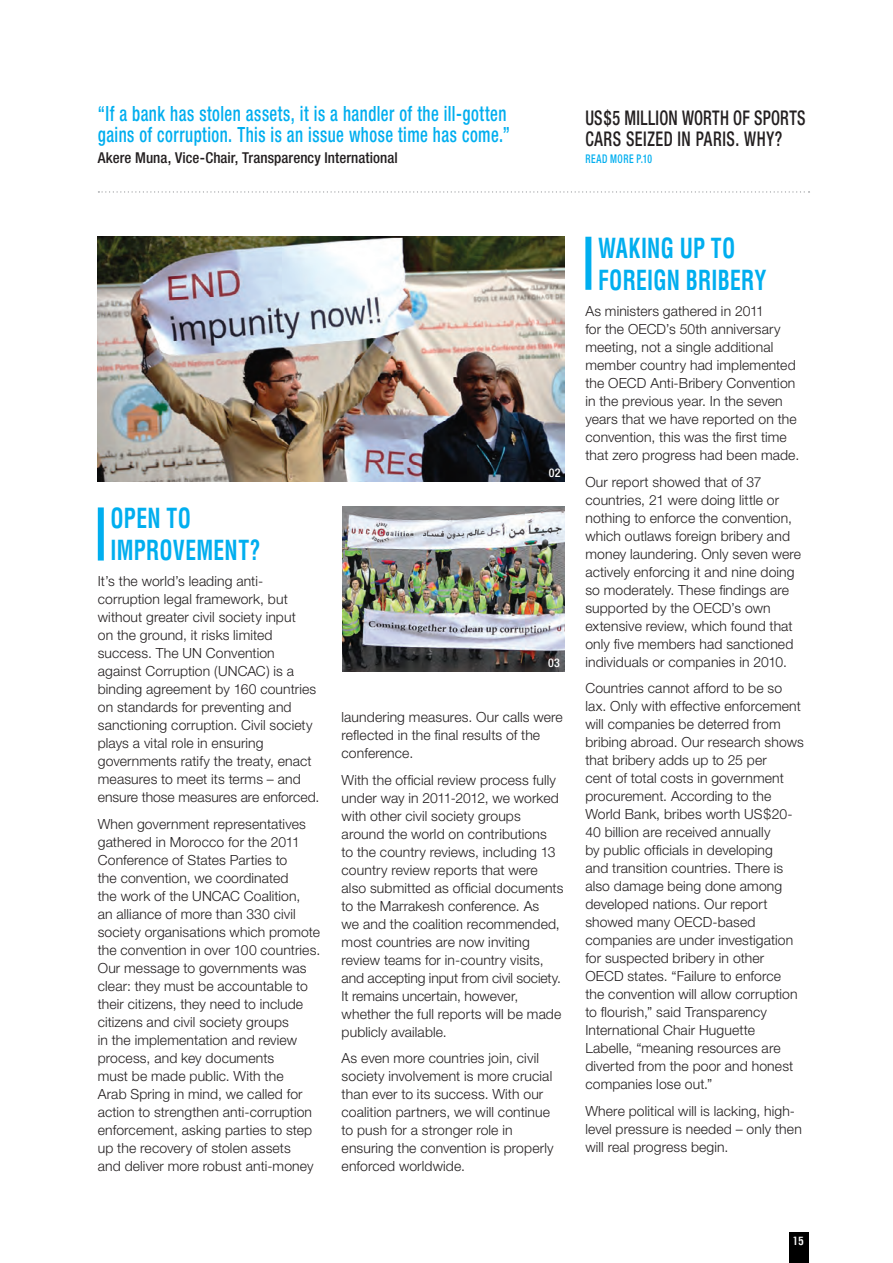
<style>
.page{position:relative;width:893px;height:1263px;background:#fff}
.page>*{position:absolute;margin:0;border:0;box-sizing:border-box;transform-origin:0 0}
.body_copy{font:700 condensed 27px/31.5px "Helvetica";letter-spacing:.01em;color:#00aeef;scale:.8 1}
.body_copy-2{font:500 condensed 21px/21px "Helvetica Neue";letter-spacing:.025em;color:#00aeef;scale:.8 1}
.body_copy-3{font:500 condensed 20.25px/21px "Helvetica Neue";letter-spacing:.02em;color:#231f20;scale:.8 1}
.t1{font:500 condensed 15px "Helvetica Neue";letter-spacing:.005em;color:#231f20}
.body_copy-4{font:300 13.95px/18px "Helvetica Neue";letter-spacing:.01em;color:#231f20}
.t2{font:13.5px "Folio BEF Medium Con";color:#fff}
.body_copy-5{font:500 condensed 12px "Helvetica Neue";letter-spacing:.05em;color:#00aeef;scale:.8 1}
.body_copy-6{font:500 condensed 12px "Helvetica Neue";color:#fff}
</style>
<div class="page">
<div style="left:789px;top:1232px;width:19px;height:31px;background:#000"></div>
<svg style="left:98px;top:191px;width:711px;height:2px"></svg>
<img style="left:98px;top:237px;width:466px;height:244px">
<img style="left:342px;top:507px;width:222px;height:164px">
<div style="left:98px;top:507px;width:6px;height:53px;background:#00aeef"></div>
<div style="left:585px;top:237px;width:6px;height:53px;background:#00aeef"></div>
<p class="body_copy-2" style="left:98px;top:102px;width:517px">“If a bank has stolen assets, it is a handler of the ill-gotten gains of corruption. This is an issue whose time has come.”</p>
<p class="t1" style="left:98px;top:149px;width:302px">Akere Muna, Vice-Chair, Transparency International</p>
<p class="body_copy-3" style="left:585px;top:107px;width:277px">US$5 MILLION WORTH OF SPORTS<br>CARS SEIZED IN PARIS. WHY?</p>
<p class="body_copy-5" style="left:585px;top:151px;width:85px">READ MORE P.10</p>
<p class="body_copy" style="left:111px;top:503px;width:102px">OPEN TO</p>
<p class="body_copy" style="left:111px;top:534px;width:189px">IMPROVEMENT?</p>
<p class="body_copy-4" style="left:98px;top:572px;width:223px">It’s the world’s leading anti&shy;corruption legal framework, but without greater civil society input<br>on the ground, it risks limited success. The UN Convention against Corruption (UNCAC) is a binding agreement by 160 countries on standards for preventing and sanctioning corruption. Civil society plays a vital role in ensuring governments ratify the treaty, enact measures to meet its terms – and ensure those measures are enforced.</p>
<p class="body_copy-4" style="left:98px;top:814px;width:224px">When government representatives gathered in Morocco for the 2011<br>Conference of States Parties to<br>the convention, we coordinated<br>the work of the UNCAC Coalition,<br>an alliance of more than 330 civil society organisations which promote the convention in over 100 countries.<br>Our message to governments was clear: they must be accountable to their citizens, they need to include citizens and civil society groups<br>in the implementation and review process, and key documents<br>must be made public. With the<br>Arab Spring in mind, we called for action to strengthen anti-corruption enforcement, asking parties to step up the recovery of stolen assets<br>and deliver more robust anti-money</p>
<p class="body_copy-6" style="left:549px;top:466px;width:13px">02</p>
<p class="body_copy-6" style="left:548px;top:655px;width:13px">03</p>
<p class="body_copy-4" style="left:342px;top:708px;width:223px">laundering measures. Our calls were reflected in the final results of the conference.</p>
<p class="body_copy-4" style="left:342px;top:771px;width:223px">With the official review process fully under way in 2011-2012, we worked with other civil society groups around the world on contributions<br>to the country reviews, including 13 country review reports that were also submitted as official documents to the Marrakesh conference. As<br>we and the coalition recommended, most countries are now inviting review teams for in-country visits, and accepting input from civil society.<br>It remains uncertain, however, whether the full reports will be made publicly available.</p>
<p class="body_copy-4" style="left:342px;top:1049px;width:213px">As even more countries join, civil society involvement is more crucial than ever to its success. With our coalition partners, we will continue to push for a stronger role in ensuring the convention is properly enforced worldwide.</p>
<p class="body_copy" style="left:598px;top:233px;width:212px">WAKING UP TO<br>FOREIGN BRIBERY</p>
<p class="body_copy-4" style="left:585px;top:302px;width:215px">As ministers gathered in 2011<br>for the OECD’s 50th anniversary meeting, not a single additional member country had implemented the OECD Anti-Bribery Convention in the previous year. In the seven years that we have reported on the convention, this was the first time that zero progress had been made.</p>
<p class="body_copy-4" style="left:585px;top:472px;width:217px">Our report showed that of 37 countries, 21 were doing little or nothing to enforce the convention, which outlaws foreign bribery and money laundering. Only seven were actively enforcing it and nine doing so moderately. These findings are supported by the OECD’s own extensive review, which found that only five members had sanctioned individuals or companies in 2010.</p>
<p class="body_copy-4" style="left:585px;top:679px;width:220px">Countries cannot afford to be so lax. Only with effective enforcement will companies be deterred from bribing abroad. Our research shows that bribery adds up to 25 per<br>cent of total costs in government procurement. According to the<br>World Bank, bribes worth US$20-<br>40 billion are received annually<br>by public officials in developing<br>and transition countries. There is also damage being done among developed nations. Our report showed many OECD-based companies are under investigation for suspected bribery in other<br>OECD states. “Failure to enforce<br>the convention will allow corruption to flourish,” said Transparency<br>International Chair Huguette<br>Labelle, “meaning resources are diverted from the poor and honest companies lose out.”</p>
<p class="body_copy-4" style="left:585px;top:1101px;width:218px">Where political will is lacking, high&shy;level pressure is needed – only then will real progress begin.</p>
<p class="t2" style="left:792px;top:1234px;width:13px">15</p>
</div>
